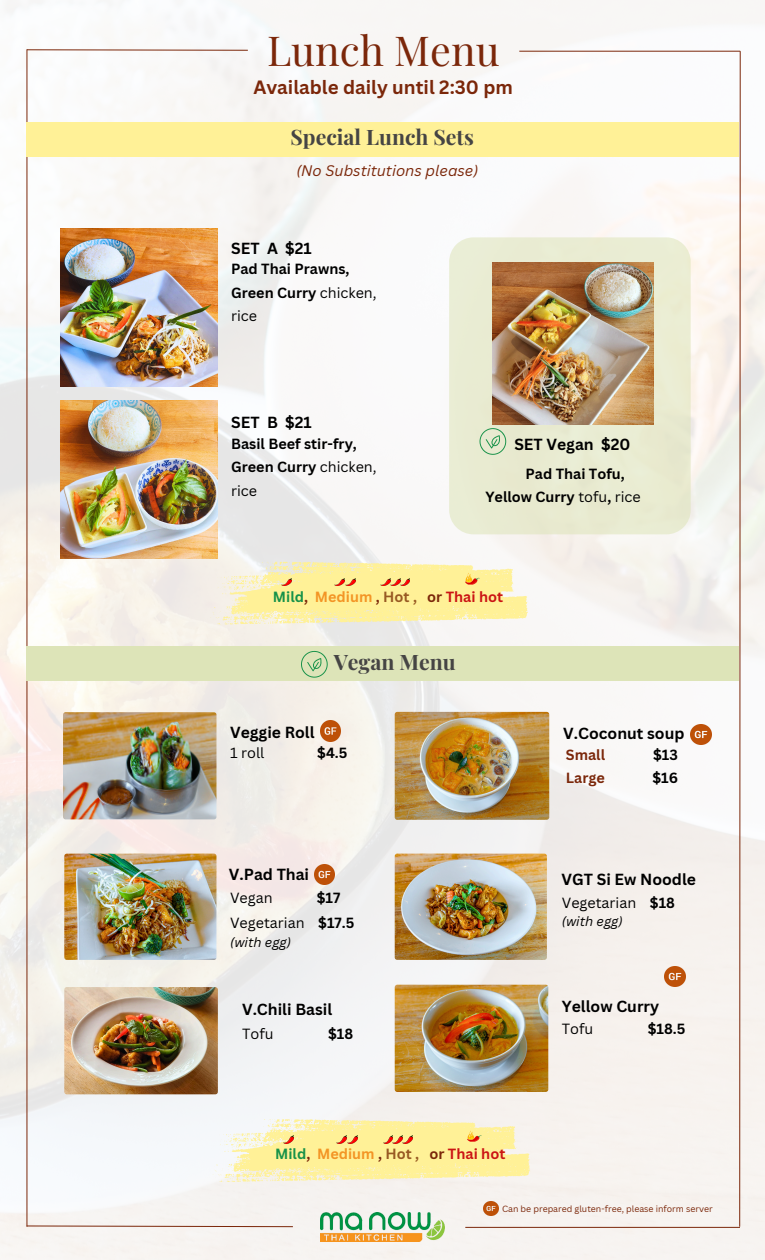
<style>
.page{position:relative;width:765px;height:1260px;background:#fff}
.page>*{position:absolute;margin:0;border:0;box-sizing:border-box;transform-origin:0 0}
.t1{font:41.25px "Playfair Display";color:#7b270a}
.t2{font:700 21.25px "Playfair Display";color:#454444}
.t3{font:700 18.75px "Canva Sans";color:#7b270a}
.t4{font:700 15.62px "Canva Sans";color:#000}
.t5{font:italic 14.88px "Canva Sans";color:#7b270a}
.t6{font:700 14.38px/23.5px "Canva Sans";color:#000}
.t7{font:700 14.38px "Canva Sans";color:#cb1414}
.t8{font:14.38px "Canva Sans";color:#000}
.t9{font:700 14.38px "Canva Sans";color:#7b270a}
.t10{font:italic 13.12px "Canva Sans";color:#000}
.t11{font:8.75px "Canva Sans";color:#7b270a}
.s1{font-weight:400}
.s2{color:#179249}
.s3{color:#7b270a}
.s4{color:#f39525}
.s5{color:#985a23}
.s6{font-weight:700}
</style>
<div class="page">
<img style="left:0;top:0;width:765px;height:1260px">
<div style="left:449px;top:237px;width:242px;height:297px;background:#e9ecd2"></div>
<svg style="left:739px;top:50px;width:2px;height:1178px;background:#b88d7d"></svg>
<hr style="left:26px;top:49px;width:1px;height:1178px;background:#7b270a">
<hr style="left:519px;top:51px;width:221px;height:1px;background:#7b270a">
<svg style="left:26px;top:49px;width:223px;height:2px"></svg>
<div style="left:26px;top:122px;width:713px;height:35px;background:#fff197"></div>
<div style="left:26px;top:647px;width:713px;height:34px;background:#dde4b8"></div>
<img style="left:320px;top:1213px;width:125px;height:29px">
<hr style="left:465px;top:1227px;width:275px;height:1px;background:#7b270a">
<svg style="left:26px;top:1225px;width:268px;height:3px"></svg>
<svg style="left:213px;top:1119px;width:318px;height:63px"></svg>
<img style="left:395px;top:712px;width:154px;height:108px;border-radius:3px">
<img style="left:64px;top:854px;width:152px;height:106px;border-radius:3px">
<img style="left:64px;top:987px;width:154px;height:107px;border-radius:3px">
<img style="left:395px;top:985px;width:153px;height:107px;border-radius:3px">
<img style="left:395px;top:854px;width:152px;height:106px;border-radius:3px">
<img style="left:320px;top:721px;width:21px;height:20px">
<img style="left:484px;top:1202px;width:14px;height:14px">
<img style="left:665px;top:966px;width:20px;height:21px">
<svg style="left:301px;top:651px;width:27px;height:27px"></svg>
<img style="left:60px;top:401px;width:158px;height:157px">
<svg style="left:480px;top:428px;width:26px;height:27px"></svg>
<img style="left:492px;top:263px;width:162px;height:161px">
<img style="left:60px;top:229px;width:158px;height:157px">
<img style="left:63px;top:712px;width:153px;height:107px;border-radius:3px">
<img style="left:314px;top:864px;width:21px;height:21px">
<img style="left:691px;top:724px;width:20px;height:21px">
<svg style="left:211px;top:561px;width:317px;height:64px;background:#fbeeae"></svg>
<h1 class="t1" style="left:267px;top:21px;width:234px">Lunch Menu</h1>
<h4 class="t3" style="left:253px;top:74px;width:261px">Available daily until 2:30 pm</h4>
<p class="t2" style="left:291px;top:122px;width:185px">Special Lunch Sets</p>
<h6 class="t5" style="left:296px;top:160px;width:183px">(No Substitutions please)</h6>
<p class="t4" style="left:231px;top:237px;width:82px">SET A $21</p>
<p class="t6" style="left:231px;top:257px;width:147px">Pad Thai Prawns,<br>Green Curry <span class="s1">chicken, rice</span></p>
<h2 class="t4" style="left:231px;top:412px;width:82px">SET B $21</h2>
<p class="t6" style="left:231px;top:432px;width:147px">Basil Beef stir-fry,<br>Green Curry <span class="s1">chicken, rice</span></p>
<h6 class="t4" style="left:514px;top:434px;width:118px">SET Vegan $20</h6>
<h5 class="t6" style="left:485px;top:461px;width:157px;text-indent:40px">Pad Thai Tofu,<br>Yellow Curry <span class="s1">tofu</span>, <span class="s1">rice</span></h5>
<h5 class="t7" style="left:273px;top:587px;width:232px"><span class="s2">Mild</span><span class="s3">,</span> <span class="s4">Medium</span> <span class="s3">,</span> <span class="s5">Hot ,</span> <span class="s3">or</span> Thai hot</h5>
<p class="t2" style="left:334px;top:647px;width:123px">Vegan Menu</p>
<p class="t4" style="left:230px;top:721px;width:86px">Veggie Roll</p>
<h4 class="t8" style="left:230px;top:743px;width:36px">1 roll</h4>
<h4 class="t6" style="left:317px;top:741px;width:32px">$4.5</h4>
<p class="t4" style="left:229px;top:864px;width:82px">V.Pad Thai</p>
<p class="t8" style="left:230px;top:888px;width:44px">Vegan</p>
<p class="t6" style="left:317px;top:886px;width:25px">$17</p>
<p class="t8" style="left:230px;top:913px;width:126px">Vegetarian <span class="s6">$17.5</span></p>
<p class="t10" style="left:230px;top:933px;width:62px">(with egg)</p>
<h6 class="t4" style="left:563px;top:723px;width:123px">V.Coconut soup</h6>
<p class="t9" style="left:566px;top:744px;width:41px">Small</p>
<p class="t6" style="left:653px;top:742px;width:26px">$13</p>
<p class="t9" style="left:566px;top:768px;width:40px">Large</p>
<p class="t6" style="left:652px;top:766px;width:27px">$16</p>
<h6 class="t4" style="left:562px;top:868px;width:136px">VGT Si Ew Noodle</h6>
<p class="t8" style="left:562px;top:892px;width:115px">Vegetarian <span class="s6">$18</span></p>
<p class="t10" style="left:562px;top:912px;width:62px">(with egg)</p>
<p class="t4" style="left:562px;top:995px;width:99px">Yellow Curry</p>
<p class="t4" style="left:242px;top:998px;width:92px">V.Chili Basil</p>
<p class="t8" style="left:242px;top:1024px;width:33px">Tofu</p>
<p class="t6" style="left:328px;top:1022px;width:27px">$18</p>
<p class="t8" style="left:562px;top:1019px;width:33px">Tofu</p>
<p class="t6" style="left:648px;top:1017px;width:39px">$18.5</p>
<p class="t7" style="left:275px;top:1144px;width:232px"><span class="s2">Mild</span><span class="s3">,</span> <span class="s4">Medium</span> <span class="s3">,</span> <span class="s5">Hot ,</span> <span class="s3">or</span> Thai hot</p>
<h5 class="t11" style="left:502px;top:1202px;width:212px">Can be prepared gluten-free, please inform server</h5>
</div>
